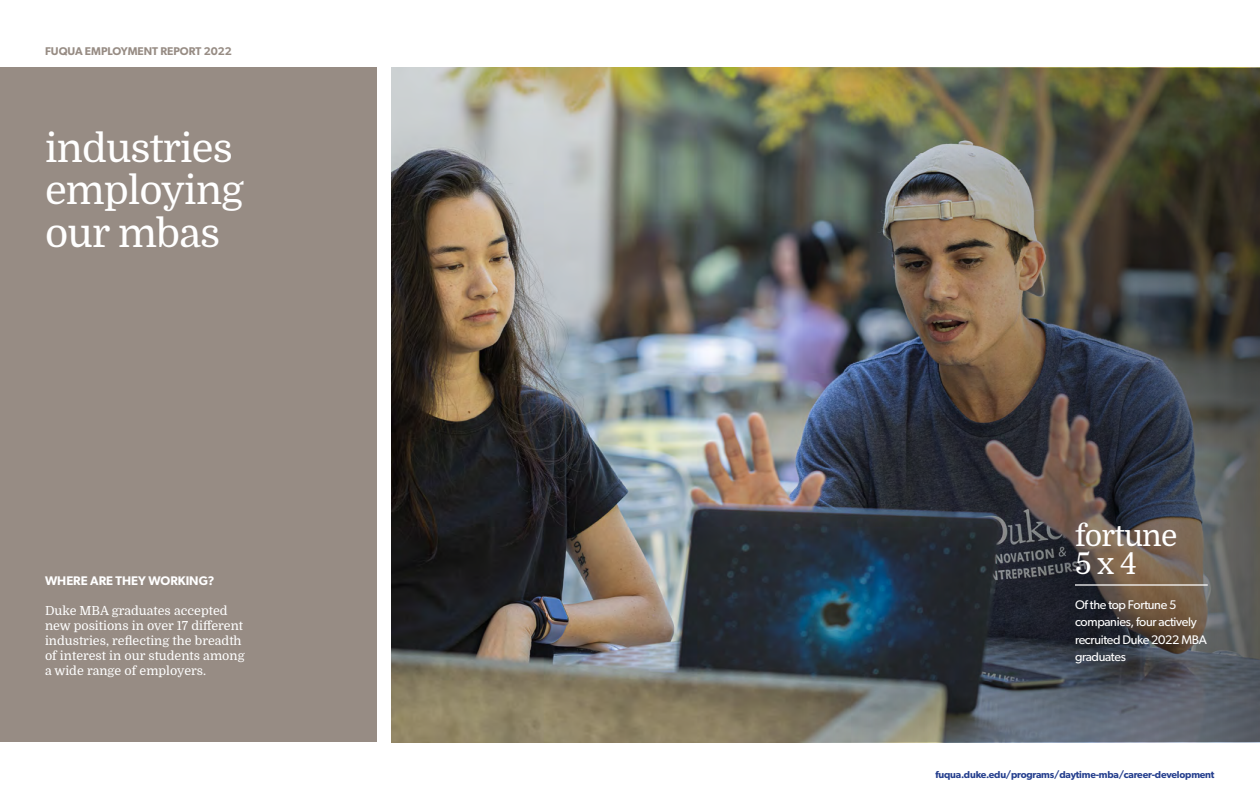
<style>
.page{position:relative;width:1260px;height:810px;background:#fff}
.page>*{position:absolute;margin:0;border:0;box-sizing:border-box;transform-origin:0 0}
.t1{font:40px/42.5px "Domine";letter-spacing:-.02em;color:#fff}
.t2{font:30px/27.5px "Domine";letter-spacing:-.025em;color:#fff}
.t3{font:12.5px/15px "Domine";color:#fff}
.t4{font:12.5px/17.5px "Gibson";letter-spacing:-.025em;color:#fff}
.t5{font:600 12.5px "Gibson";color:#fff}
.t6{font:600 11.25px "Gibson";color:#978c84}
.t7{font:600 10px "Gibson";letter-spacing:-.02em;color:#253f8e}
</style>
<div class="page">
<img style="left:392px;top:68px;width:407px;height:674px">
<img style="left:799px;top:68px;width:461px;height:674px">
<div style="left:0;top:68px;width:377px;height:674px;background:#978c84"></div>
<hr style="left:1075px;top:584px;width:133px;height:2px;background:#fff">
<p class="t6" style="left:45px;top:44px;width:188px">FUQUA EMPLOYMENT REPORT 2022</p>
<h2 class="t1" style="left:45px;top:128px;width:200px">industries employing our mbas</h2>
<h3 class="t5" style="left:45px;top:574px;width:171px">WHERE ARE THEY WORKING?</h3>
<p class="t3" style="left:45px;top:604px;width:201px">Duke MBA graduates accepted new positions in over 17 different industries, reflecting the breadth of interest in our students among a wide range of employers.</p>
<h3 class="t2" style="left:1075px;top:522px;width:104px">fortune<br>5 x 4</h3>
<p class="t4" style="left:1075px;top:595px;width:133px">Of the top Fortune 5 companies, four actively recruited Duke 2022 MBA graduates</p>
<p class="t7" style="left:936px;top:768px;width:280px">fuqua.duke.edu/programs/daytime-mba/career-development</p>
</div>
